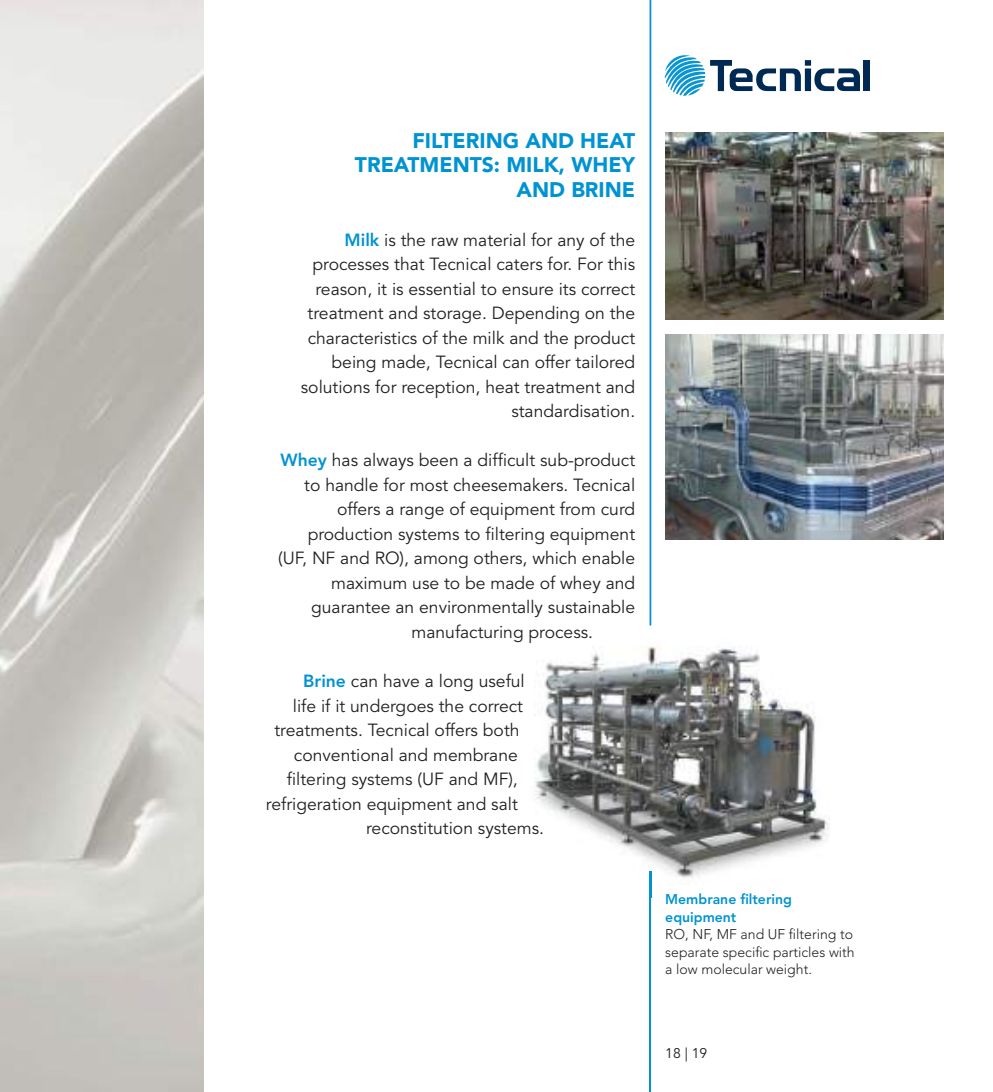
<style>
.page{position:relative;width:993px;height:1092px;background:#fff}
.page>*{position:absolute;margin:0;border:0;box-sizing:border-box;transform-origin:0 0}
.t1{font:900 21px/24.5px "Avenir";color:#0093d2;text-align:right}
.t2{font:17.5px/24.5px "Avenir";color:#231f20;text-align:right}
.t3{font:300 14px/17.5px "Avenir";color:#231f20}
.t4{font:800 14px/17.5px "Avenir";color:#0093d2}
.t5{font:14px "Avenir";color:#231f20}
.s1{font-weight:800;color:#0093d2}
</style>
<div class="page">
<hr style="left:649px;top:871px;width:2px;height:220px;background:#0093d2">
<img style="left:0;top:0;width:203px;height:1091px">
<img style="left:534px;top:618px;width:296px;height:279px">
<img style="left:649px;top:871px;width:2px;height:26px">
<div style="left:863px;top:60px;width:6px;height:31px;background:#002a53"></div>
<svg style="left:664px;top:55px;width:195px;height:41px"></svg>
<hr style="left:649px;top:0;width:2px;height:625px;background:#0093d2">
<img style="left:665px;top:334px;width:278px;height:206px">
<img style="left:665px;top:132px;width:278px;height:187px">
<p class="t1" style="left:355px;top:130px;width:281px">FILTERING AND HEAT<br>TREATMENTS: MILK, WHEY<br>AND BRINE</p>
<p class="t2" style="left:301px;top:229px;width:336px"><span class="s1">Milk</span> is the raw material for any of the processes that Tecnical caters for. For this reason, it is essential to ensure its correct treatment and storage. Depending on the characteristics of the milk and the product being made, Tecnical can offer tailored solutions for reception, heat treatment and standardisation.</p>
<p class="t2" style="left:280px;top:450px;width:356px"><span class="s1">Whey</span> has always been a difficult sub-product</p>
<p class="t2" style="left:304px;top:474px;width:332px">to handle for most cheesemakers. Tecnical</p>
<p class="t2" style="left:337px;top:499px;width:299px">offers a range of equipment from curd</p>
<p class="t2" style="left:307px;top:523px;width:329px">production systems to filtering equipment</p>
<p class="t2" style="left:278px;top:548px;width:358px">(UF, NF and RO), among others, which enable</p>
<p class="t2" style="left:331px;top:572px;width:305px">maximum use to be made of whey and</p>
<p class="t2" style="left:311px;top:597px;width:325px">guarantee an environmentally sustainable</p>
<p class="t2" style="left:411px;top:621px;width:183px">manufacturing process.</p>
<p class="t2" style="left:303px;top:670px;width:223px"><span class="s1">Brine</span> can have a long useful</p>
<p class="t2" style="left:293px;top:695px;width:232px">life if it undergoes the correct</p>
<p class="t2" style="left:274px;top:719px;width:246px">treatments. Tecnical offers both</p>
<p class="t2" style="left:294px;top:744px;width:225px">conventional and membrane</p>
<p class="t2" style="left:287px;top:768px;width:232px">filtering systems (UF and MF),</p>
<p class="t2" style="left:266px;top:793px;width:253px">refrigeration equipment and salt</p>
<p class="t2" style="left:366px;top:817px;width:179px">reconstitution systems.</p>
<p class="t4" style="left:665px;top:891px;width:128px">Membrane filtering equipment</p>
<p class="t3" style="left:665px;top:926px;width:191px">RO, NF, MF and UF filtering to separate specific particles with a low molecular weight.</p>
<p class="t5" style="left:665px;top:1047px;width:44px">18 | 19</p>
</div>
